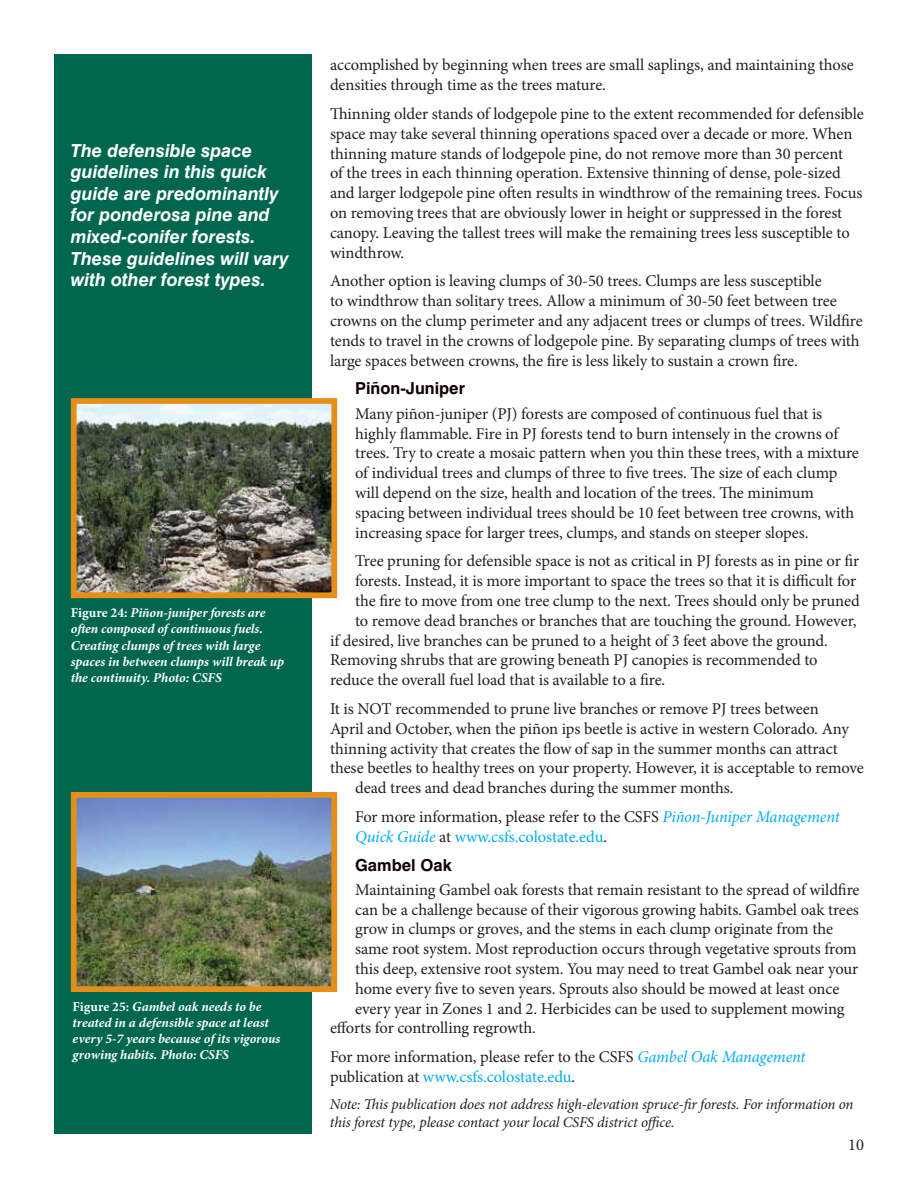
<style>
.page{position:relative;width:918px;height:1188px;background:#fff}
.page>*{position:absolute;margin:0;border:0;box-sizing:border-box;transform-origin:0 0}
.t1{font:italic 700 18px/21.6px "Swiss 721 BT";color:#fff}
.t2{font:16.5px/19.8px "Minion Pro";letter-spacing:-.005em;color:#231f20}
.t3{font:700 16.5px "Swiss 721 BT";color:#110100}
.t4{font:italic 15px/18px "Minion Pro";letter-spacing:-.015em;color:#231f20}
.t5{font:italic 700 13.5px/16.2px "Minion Pro";letter-spacing:-.005em;color:#fff}
.s1{font-style:normal}
.s2{font-style:italic;color:#00aeef}
.s3{color:#00aeef}
</style>
<div class="page">
<div style="left:54px;top:54px;width:258px;height:1080px;background:#00674e"></div>
<img style="left:78px;top:799px;width:252px;height:186px">
<div style="left:71px;top:792px;width:266px;height:200px;border:6px solid #e58e1a"></div>
<img style="left:78px;top:405px;width:252px;height:186px">
<div style="left:71px;top:398px;width:266px;height:200px;border:6px solid #e58e1a"></div>
<p class="t1" style="left:71px;top:139px;width:219px">The defensible space guidelines in this quick guide are predominantly for ponderosa pine and mixed-conifer forests.<br>These guidelines will vary with other forest types.</p>
<p class="t5" style="left:71px;top:605px;width:215px"><span class="s1">Figure 24:</span> Piñon-juniper forests are often composed of continuous fuels.<br>Creating clumps of trees with large spaces in between clumps will break up the continuity. Photo: CSFS</p>
<p class="t5" style="left:73px;top:998px;width:209px"><span class="s1">Figure 25:</span> Gambel oak needs to be treated in a defensible space at least every 5-7 years because of its vigorous growing habits. Photo: CSFS</p>
<p class="t2" style="left:330px;top:55px;width:525px">accomplished by beginning when trees are small saplings, and maintaining those densities through time as the trees mature.</p>
<p class="t2" style="left:330px;top:104px;width:535px">Thinning older stands of lodgepole pine to the extent recommended for defensible space may take several thinning operations spaced over a decade or more. When thinning mature stands of lodgepole pine, do not remove more than 30 percent<br>of the trees in each thinning operation. Extensive thinning of dense, pole-sized and larger lodgepole pine often results in windthrow of the remaining trees. Focus on removing trees that are obviously lower in height or suppressed in the forest canopy. Leaving the tallest trees will make the remaining trees less susceptible to windthrow.</p>
<p class="t2" style="left:330px;top:271px;width:534px">Another option is leaving clumps of 30-50 trees. Clumps are less susceptible<br>to windthrow than solitary trees. Allow a minimum of 30-50 feet between tree crowns on the clump perimeter and any adjacent trees or clumps of trees. Wildfire tends to travel in the crowns of lodgepole pine. By separating clumps of trees with large spaces between crowns, the fire is less likely to sustain a crown fire.</p>
<p class="t3" style="left:355px;top:379px;width:111px">Piñon-Juniper</p>
<p class="t2" style="left:355px;top:404px;width:505px">Many piñon-juniper (PJ) forests are composed of continuous fuel that is highly flammable. Fire in PJ forests tend to burn intensely in the crowns of trees. Try to create a mosaic pattern when you thin these trees, with a mixture of individual trees and clumps of three to five trees. The size of each clump will depend on the size, health and location of the trees. The minimum spacing between individual trees should be 10 feet between tree crowns, with increasing space for larger trees, clumps, and stands on steeper slopes.</p>
<p class="t2" style="left:355px;top:551px;width:506px">Tree pruning for defensible space is not as critical in PJ forests as in pine or fir</p>
<p class="t2" style="left:355px;top:571px;width:502px">forests. Instead, it is more important to space the trees so that it is difficult for</p>
<p class="t2" style="left:355px;top:591px;width:506px">the fire to move from one tree clump to the next. Trees should only be pruned</p>
<p class="t2" style="left:355px;top:611px;width:503px">to remove dead branches or branches that are touching the ground. However,</p>
<p class="t2" style="left:330px;top:630px;width:499px">if desired, live branches can be pruned to a height of 3 feet above the ground.</p>
<p class="t2" style="left:330px;top:650px;width:489px">Removing shrubs that are growing beneath PJ canopies is recommended to</p>
<p class="t2" style="left:330px;top:670px;width:337px">reduce the overall fuel load that is available to a fire.</p>
<p class="t2" style="left:330px;top:699px;width:490px">It is NOT recommended to prune live branches or remove PJ trees between</p>
<p class="t2" style="left:330px;top:719px;width:521px">April and October, when the piñon ips beetle is active in western Colorado. Any</p>
<p class="t2" style="left:330px;top:738px;width:509px">thinning activity that creates the flow of sap in the summer months can attract</p>
<p class="t2" style="left:330px;top:758px;width:535px">these beetles to healthy trees on your property. However, it is acceptable to remove</p>
<p class="t2" style="left:355px;top:778px;width:380px">dead trees and dead branches during the summer months.</p>
<p class="t2" style="left:355px;top:807px;width:486px">For more information, please refer to the CSFS <span class="s2">Piñon-Juniper Management<br>Quick Guide</span> at <span class="s3">www.csfs.colostate.edu</span>.</p>
<p class="t3" style="left:355px;top:855px;width:98px">Gambel Oak</p>
<p class="t2" style="left:355px;top:880px;width:506px">Maintaining Gambel oak forests that remain resistant to the spread of wildfire</p>
<p class="t2" style="left:355px;top:900px;width:505px">can be a challenge because of their vigorous growing habits. Gambel oak trees</p>
<p class="t2" style="left:355px;top:919px;width:479px">grow in clumps or groves, and the stems in each clump originate from the</p>
<p class="t2" style="left:355px;top:939px;width:503px">same root system. Most reproduction occurs through vegetative sprouts from</p>
<p class="t2" style="left:355px;top:959px;width:505px">this deep, extensive root system. You may need to treat Gambel oak near your</p>
<p class="t2" style="left:355px;top:979px;width:486px">home every five to seven years. Sprouts also should be mowed at least once</p>
<p class="t2" style="left:355px;top:999px;width:491px">every year in Zones 1 and 2. Herbicides can be used to supplement mowing</p>
<p class="t2" style="left:330px;top:1018px;width:207px">efforts for controlling regrowth.</p>
<p class="t2" style="left:330px;top:1047px;width:477px">For more information, please refer to the CSFS <span class="s2">Gambel Oak Management </span>publication at <span class="s3">www.csfs.colostate.edu</span>.</p>
<p class="t4" style="left:330px;top:1095px;width:525px">Note: This publication does not address high-elevation spruce-fir forests. For information on this forest type, please contact your local CSFS district office.</p>
<p class="t2" style="left:848px;top:1135px;width:17px">10</p>
</div>
